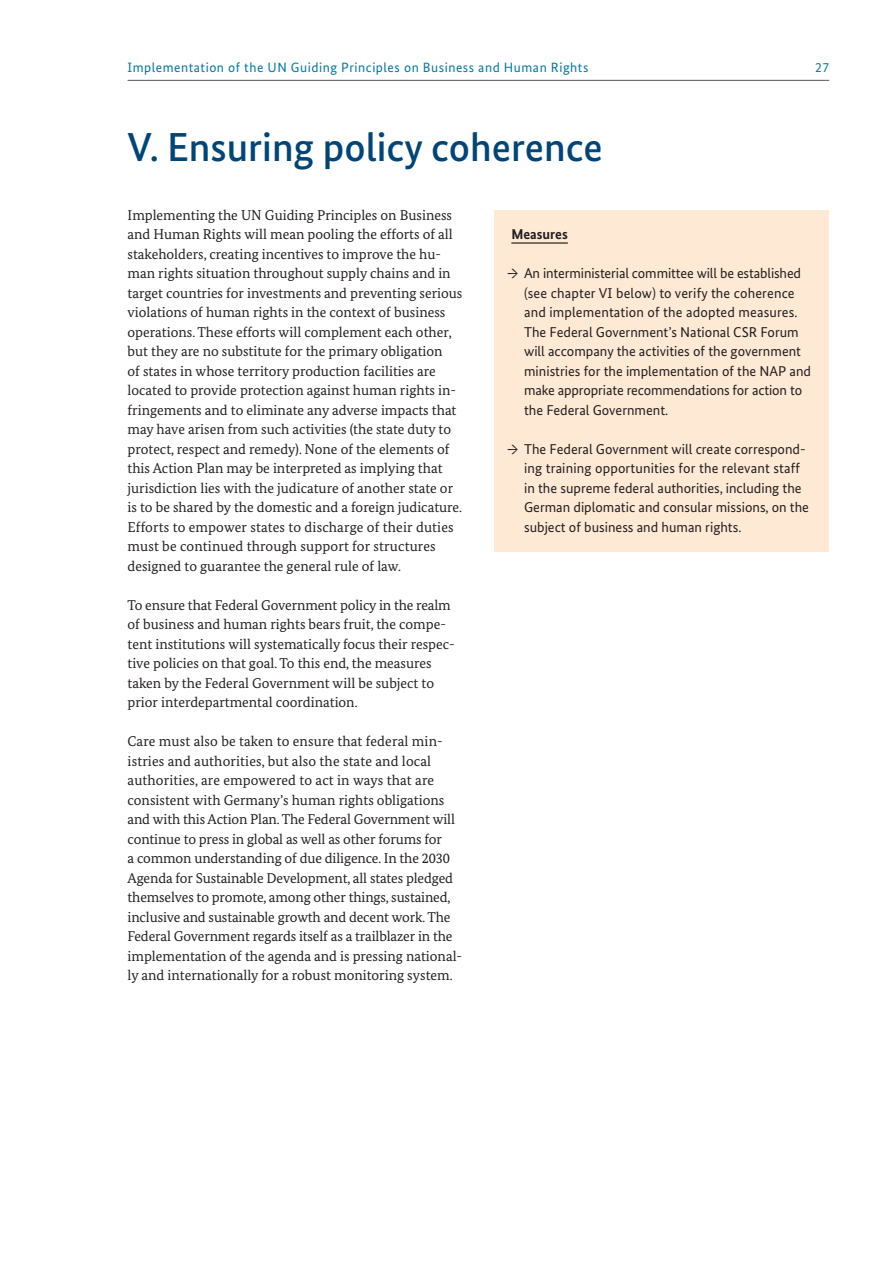
<style>
.page{position:relative;width:893px;height:1263px;background:#fff}
.page>*{position:absolute;margin:0;border:0;box-sizing:border-box;transform-origin:0 0}
.t1{font:500 40.5px "Bundes Sans";color:#004578}
.t2{font:14.25px/19.5px "Bundes Serif";color:#231f20}
.t3{font:14.25px/19.5px "Bundes Sans";color:#231f20}
.t4{font:700 14.25px "Bundes Sans";color:#231f20}
.t5{font:13.5px "Bundes Sans";letter-spacing:.04em;color:#0079a3}
.s1{font-family:"Bundes Serif"}
</style>
<div class="page">
<hr style="left:128px;top:80px;width:701px;height:1px;background:#57585a">
<div style="left:494px;top:210px;width:335px;height:341px;background:#fee9d5"></div>
<hr style="left:511px;top:242px;width:57px;height:2px;background:#231f20">
<p class="t5" style="left:128px;top:59px;width:462px">Implementation of the UN Guiding Principles on Business and Human Rights</p>
<p class="t5" style="left:815px;top:59px;width:16px">27</p>
<h1 class="t1" style="left:128px;top:123px;width:477px">V. Ensuring policy coherence</h1>
<p class="t2" style="left:128px;top:205px;width:336px">Implementing the UN Guiding Principles on Business and Human Rights will mean pooling the efforts of all stakeholders, creating incentives to improve the hu&shy;man rights situation throughout supply chains and in target countries for investments and preventing serious violations of human rights in the context of business operations. These efforts will complement each other, but they are no substitute for the primary obligation<br>of states in whose territory production facilities are located to provide protection against human rights in&shy;fringements and to eliminate any adverse impacts that may have arisen from such activities (the state duty to protect, respect and remedy). None of the elements of this Action Plan may be interpreted as implying that jurisdiction lies with the judicature of another state or is to be shared by the domestic and a foreign judicature.<br>Efforts to empower states to discharge of their duties must be continued through support for structures designed to guarantee the general rule of law.</p>
<p class="t2" style="left:128px;top:595px;width:329px">To ensure that Federal Government policy in the realm of business and human rights bears fruit, the compe&shy;tent institutions will systematically focus their respec&shy;tive policies on that goal. To this end, the measures taken by the Federal Government will be subject to prior interdepartmental coordination.</p>
<p class="t2" style="left:128px;top:731px;width:336px">Care must also be taken to ensure that federal min&shy;istries and authorities, but also the state and local authorities, are empowered to act in ways that are consistent with Germany’s human rights obligations and with this Action Plan. The Federal Government will continue to press in global as well as other forums for<br>a common understanding of due diligence. In the 2030<br>Agenda for Sustainable Development, all states pledged themselves to promote, among other things, sustained, inclusive and sustainable growth and decent work. The Federal Government regards itself as a trailblazer in the implementation of the agenda and is pressing national&shy;ly and internationally for a robust monitoring system.</p>
<p class="t4" style="left:511px;top:226px;width:58px">Measures</p>
<p class="t3" style="left:524px;top:263px;width:288px;text-indent:-17px"><span class="s1">→</span> An interministerial committee will be established (see chapter VI below) to verify the coherence and implementation of the adopted measures.<br>The Federal Government’s National CSR Forum will accompany the activities of the government ministries for the implementation of the NAP and make appropriate recommendations for action to the Federal Government.</p>
<p class="t3" style="left:524px;top:439px;width:286px;text-indent:-17px"><span class="s1">→</span> The Federal Government will create correspond&shy;ing training opportunities for the relevant staff in the supreme federal authorities, including the German diplomatic and consular missions, on the subject of business and human rights.</p>
</div>
